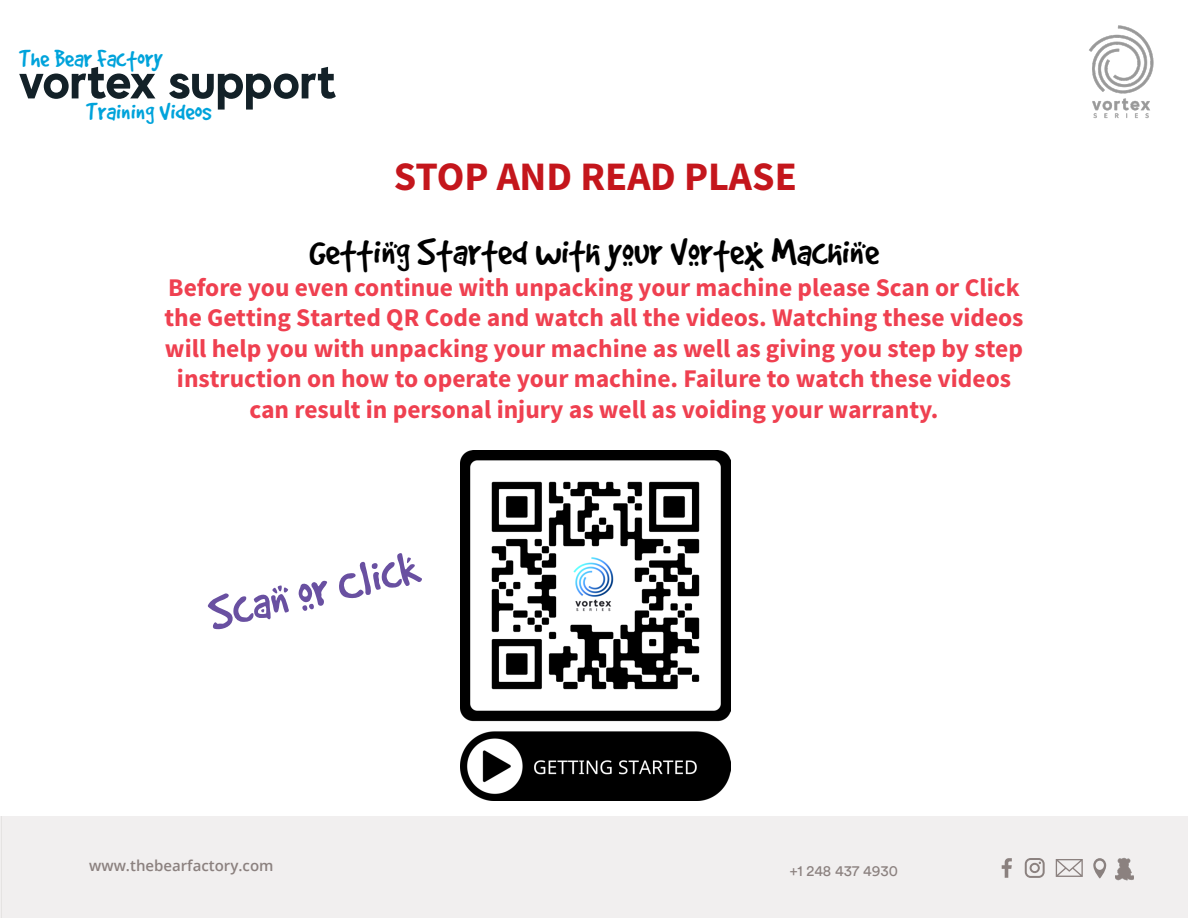
<style>
.page{position:relative;width:1188px;height:918px;background:#fff}
.page>*{position:absolute;margin:0;border:0;box-sizing:border-box;transform-origin:0 0}
.t1{font:52.5px "Good Dog Cool";color:#6950a1}
.t2{font:700 51px "MADE Evolve Sans EVO";color:#132128}
.t3{font:42px "Good Dog Cool";color:#000}
.t4{font:40.5px "Source Sans Variable";color:#c4161c}
.t5{font:27px "Good Dog";color:#00a3db}
.t6{font:700 25.5px/30.6px "Source Sans Pro";color:#ef4050;text-align:center}
.t7{font:600 15px "Open Sans";color:#8b817f}
.t8{font:15px "Circular Std";color:#8b817f}
</style>
<div class="page">
<div style="left:1px;top:816px;width:1187px;height:102px;background:#f1efef"></div>
<svg style="left:1002px;top:858px;width:10px;height:20px"></svg>
<svg style="left:1025px;top:858px;width:20px;height:20px"></svg>
<svg style="left:1056px;top:859px;width:27px;height:18px"></svg>
<img style="left:1115px;top:857px;width:19px;height:24px">
<svg style="left:1093px;top:858px;width:13px;height:20px"></svg>
<hr style="left:0;top:816px;width:1px;height:101px;background:#b8b2b0">
<img style="left:1089px;top:25px;width:65px;height:94px">
<img style="left:460px;top:451px;width:270px;height:350px">
<p class="t5" style="left:19px;top:44px;width:145px">The Bear Factory</p>
<h2 class="t2" style="left:19px;top:48px;width:319px">vortex support</h2>
<p class="t5" style="left:86px;top:97px;width:127px">Training Videos</p>
<h3 class="t4" style="left:394px;top:152px;width:405px">STOP AND READ PLASE</h3>
<h3 class="t3" style="left:309px;top:230px;width:571px">Getting Started with your Vortex Machine</h3>
<p class="t6" style="left:164px;top:273px;width:861px">Before you even continue with unpacking your machine please Scan or Click the Getting Started QR Code and watch all the videos. Watching these videos will help you with unpacking your machine as well as giving you step by step instruction on how to operate your machine. Failure to watch these videos can result in personal injury as well as voiding your warranty.</p>
<h1 class="t1" style="left:203px;top:588px;width:217px;rotate:-13deg">Scan or Click</h1>
<p class="t7" style="left:89px;top:856px;width:186px">www.thebearfactory.com</p>
<p class="t8" style="left:790px;top:861px;width:110px">+1 248 437 4930</p>
</div>
